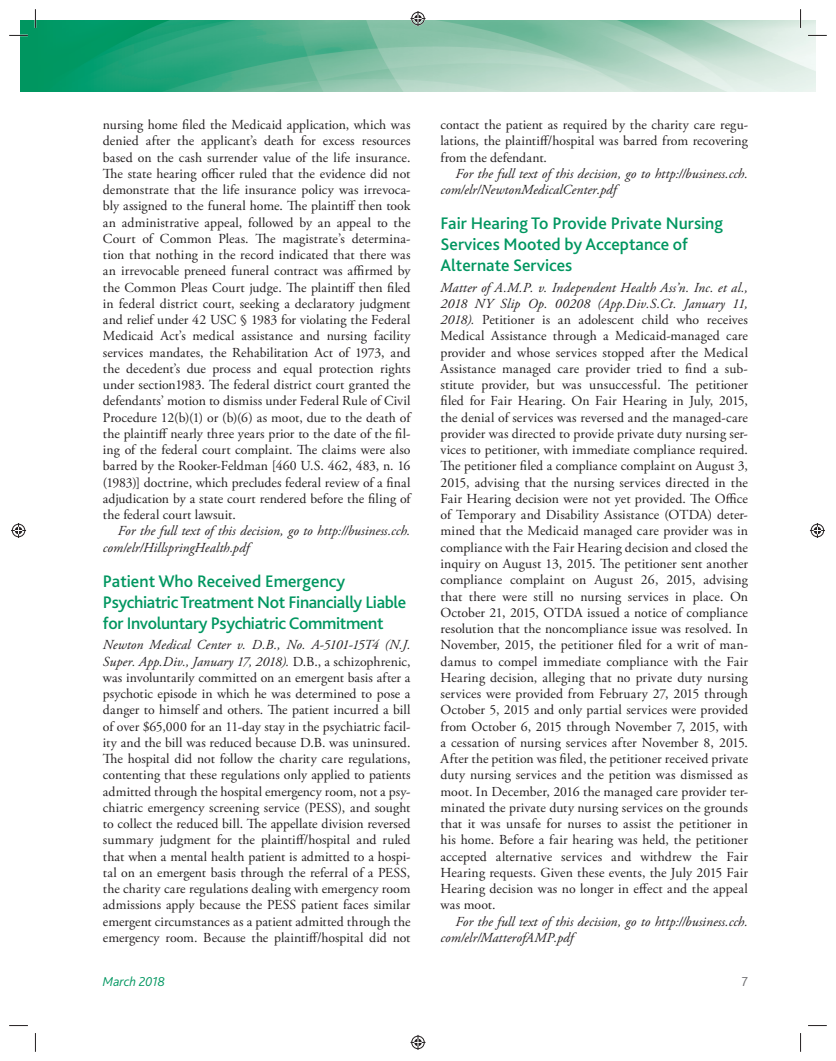
<style>
.page{position:relative;width:836px;height:1061px;background:#fff}
.page>*{position:absolute;margin:0;border:0;box-sizing:border-box;transform-origin:0 0}
.t1{font:500 17.5px/21px "Bliss 2";letter-spacing:-.02em;color:#009660}
.t2{font:500 17.5px/21px "Bliss 2";color:#009660}
.t3{font:13.75px/16.2px "Adobe Garamond Pro";letter-spacing:.005em;color:#231f20;text-align:justify}
.t4{font:italic 13.75px/16.2px "Adobe Garamond Pro";color:#231f20}
.t5{font:italic 300 13.5px "Bliss 2";letter-spacing:-.01em;color:#009660}
.t6{font:300 13.5px "Bliss 2";color:#69696c}
.s1{font-style:italic}
</style>
<div class="page">
<div style="left:20px;top:20px;width:15px;height:72px;background:#009660"></div>
<img style="left:35px;top:20px;width:780px;height:72px">
<svg style="left:9px;top:35px;width:19px;height:1px"></svg>
<svg style="left:808px;top:35px;width:19px;height:1px"></svg>
<svg style="left:9px;top:1025px;width:19px;height:1px"></svg>
<svg style="left:808px;top:1025px;width:19px;height:1px"></svg>
<svg style="left:35px;top:9px;width:1px;height:19px"></svg>
<svg style="left:35px;top:1033px;width:1px;height:19px"></svg>
<svg style="left:800px;top:9px;width:1px;height:19px"></svg>
<svg style="left:800px;top:1033px;width:1px;height:19px"></svg>
<svg style="left:410px;top:11px;width:15px;height:15px"></svg>
<svg style="left:410px;top:1035px;width:15px;height:15px"></svg>
<svg style="left:11px;top:523px;width:15px;height:15px"></svg>
<svg style="left:810px;top:523px;width:15px;height:15px"></svg>
<p class="t3" style="left:103px;top:118px;width:309px">nursing home filed the Medicaid application, which was denied after the applicant’s death for excess resources based on the cash surrender value of the life insurance.<br>The state hearing officer ruled that the evidence did not demonstrate that the life insurance policy was irrevoca&shy;bly assigned to the funeral home. The plaintiff then took an administrative appeal, followed by an appeal to the Court of Common Pleas. The magistrate’s determina&shy;tion that nothing in the record indicated that there was an irrevocable preneed funeral contract was affirmed by the Common Pleas Court judge. The plaintiff then filed in federal district court, seeking a declaratory judgment and relief under 42 USC § 1983 for violating the Federal Medicaid Act’s medical assistance and nursing facility services mandates, the Rehabilitation Act of 1973, and the decedent’s due process and equal protection rights under section1983. The federal district court granted the defendants’ motion to dismiss under Federal Rule of Civil Procedure 12(b)(1) or (b)(6) as moot, due to the death of the plaintiff nearly three years prior to the date of the fil&shy;ing of the federal court complaint. The claims were also barred by the Rooker-Feldman [460 U.S. 462, 483, n. 16 (1983)] doctrine, which precludes federal review of a final adjudication by a state court rendered before the filing of the federal court lawsuit.</p>
<p class="t4" style="left:103px;top:524px;width:309px;text-indent:15px">For the full text of this decision, go to http://business.cch. com/elr/HillspringHealth.pdf</p>
<p class="t1" style="left:103px;top:572px;width:305px">Patient Who Received Emergency<br>Psychiatric Treatment Not Financially Liable for Involuntary Psychiatric Commitment</p>
<p class="t3" style="left:103px;top:638px;width:309px"><span class="s1">Newton Medical Center v. D.B., No. A-5101-15T4 (N.J.<br>Super. App.Div., January 17, 2018).</span> D.B., a schizophrenic, was involuntarily committed on an emergent basis after a psychotic episode in which he was determined to pose a danger to himself and others. The patient incurred a bill of over $65,000 for an 11-day stay in the psychiatric facil&shy;ity and the bill was reduced because D.B. was uninsured.<br>The hospital did not follow the charity care regulations, contenting that these regulations only applied to patients admitted through the hospital emergency room, not a psy&shy;chiatric emergency screening service (PESS), and sought to collect the reduced bill. The appellate division reversed summary judgment for the plaintiff/hospital and ruled that when a mental health patient is admitted to a hospi&shy;tal on an emergent basis through the referral of a PESS, the charity care regulations dealing with emergency room admissions apply because the PESS patient faces similar emergent circumstances as a patient admitted through the emergency room. Because the plaintiff/hospital did not</p>
<p class="t3" style="left:440px;top:118px;width:309px">contact the patient as required by the charity care regu&shy;lations, the plaintiff/hospital was barred from recovering from the defendant.</p>
<p class="t4" style="left:440px;top:167px;width:309px;text-indent:15px">For the full text of this decision, go to http://business.cch. com/elr/NewtonMedicalCenter.pdf</p>
<p class="t2" style="left:440px;top:214px;width:284px">Fair Hearing To Provide Private Nursing<br>Services Mooted by Acceptance of<br>Alternate Services</p>
<p class="t3" style="left:440px;top:280px;width:309px"><span class="s1">Matter of A.M.P. v. Independent Health Ass’n. Inc. et al., 2018 NY Slip Op. 00208 (App.Div.S.Ct. January 11, 2018).</span> Petitioner is an adolescent child who receives Medical Assistance through a Medicaid-managed care provider and whose services stopped after the Medical Assistance managed care provider tried to find a sub&shy;stitute provider, but was unsuccessful. The petitioner filed for Fair Hearing. On Fair Hearing in July, 2015, the denial of services was reversed and the managed-care provider was directed to provide private duty nursing ser&shy;vices to petitioner, with immediate compliance required.<br>The petitioner filed a compliance complaint on August 3, 2015, advising that the nursing services directed in the Fair Hearing decision were not yet provided. The Office of Temporary and Disability Assistance (OTDA) deter&shy;mined that the Medicaid managed care provider was in compliance with the Fair Hearing decision and closed the inquiry on August 13, 2015. The petitioner sent another compliance complaint on August 26, 2015, advising that there were still no nursing services in place. On October 21, 2015, OTDA issued a notice of compliance resolution that the noncompliance issue was resolved. In November, 2015, the petitioner filed for a writ of man&shy;damus to compel immediate compliance with the Fair Hearing decision, alleging that no private duty nursing services were provided from February 27, 2015 through October 5, 2015 and only partial services were provided from October 6, 2015 through November 7, 2015, with a cessation of nursing services after November 8, 2015.<br>After the petition was filed, the petitioner received private duty nursing services and the petition was dismissed as moot. In December, 2016 the managed care provider ter&shy;minated the private duty nursing services on the grounds that it was unsafe for nurses to assist the petitioner in his home. Before a fair hearing was held, the petitioner accepted alternative services and withdrew the Fair Hearing requests. Given these events, the July 2015 Fair Hearing decision was no longer in effect and the appeal was moot.</p>
<p class="t4" style="left:440px;top:914px;width:309px;text-indent:15px">For the full text of this decision, go to http://business.cch. com/elr/MatterofAMP.pdf</p>
<p class="t5" style="left:103px;top:977px;width:64px">March 2018</p>
<p class="t6" style="left:742px;top:977px;width:8px">7</p>
</div>
